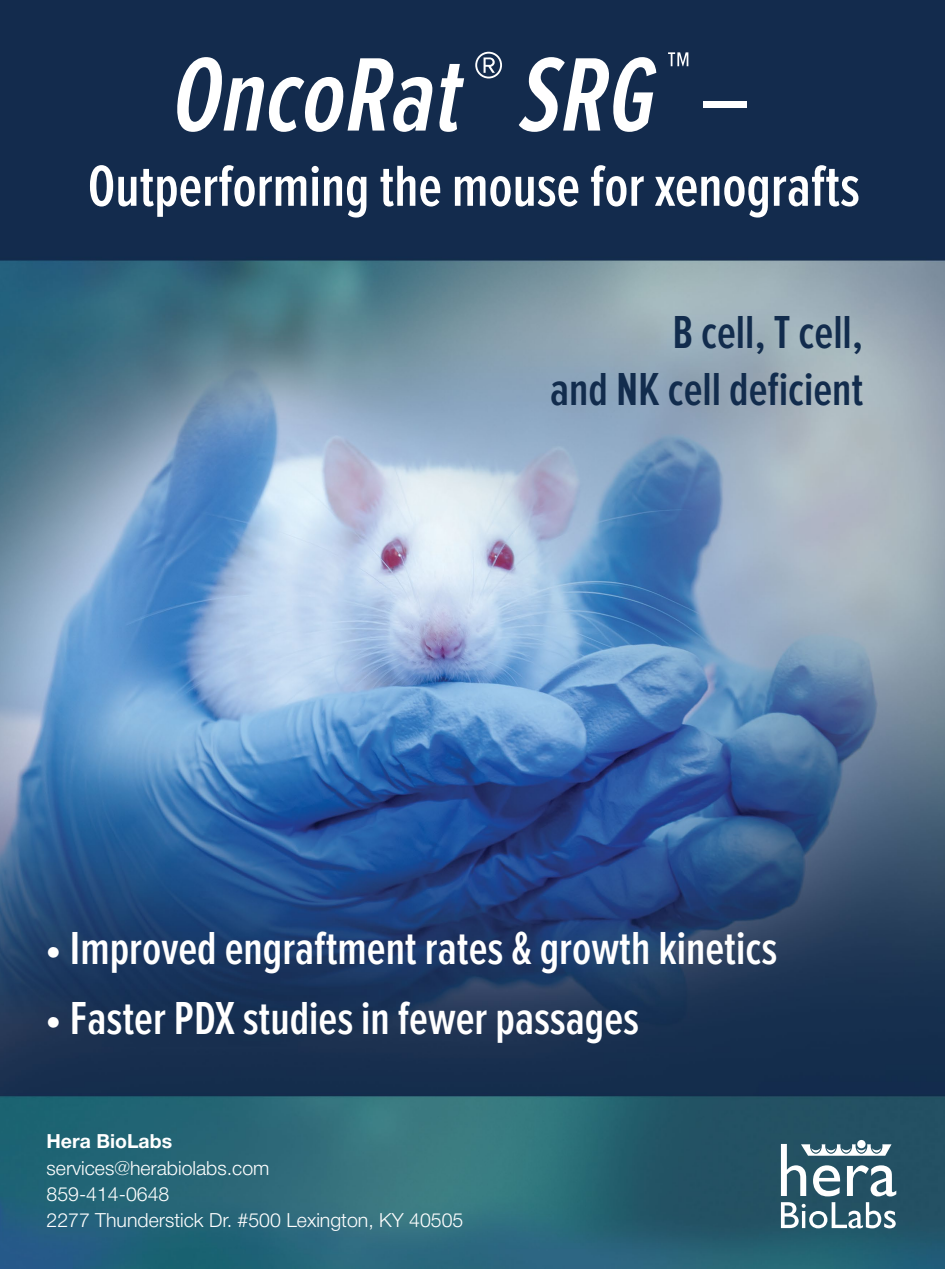
<style>
.page{position:relative;width:945px;height:1269px;background:#fff}
.page>*{position:absolute;margin:0;border:0;box-sizing:border-box;transform-origin:0 0}
.t1{font:600 60px "Proxima Nova Ex Cn";color:#fff}
.t2{font:600 48px "Proxima Nova Ex Cn";color:#fff}
.t3{font:600 48px/57px "Proxima Nova Ex Cn";color:#122c4d;text-align:right}
.t4{font:300 19.5px/26.2px "Helvetica Neue Cyr";color:#fff}
.t5{font:700 19.5px "Helvetica Neue Cyr";color:#fff}
</style>
<div class="page">
<img style="left:0;top:0;width:945px;height:1269px">
<svg style="left:175px;top:57px;width:289px;height:75px"></svg>
<svg style="left:475px;top:52px;width:27px;height:27px"></svg>
<svg style="left:519px;top:57px;width:137px;height:75px"></svg>
<svg style="left:668px;top:52px;width:20px;height:14px"></svg>
<div style="left:703px;top:101px;width:44px;height:7px;background:#fff"></div>
<div style="left:857px;top:1140px;width:9px;height:8px;background:#fff;border-radius:50%"></div>
<svg style="left:781px;top:1144px;width:115px;height:84px"></svg>
<h1 class="t1" style="left:88px;top:153px;width:774px">Outperforming the mouse for xenografts</h1>
<h2 class="t3" style="left:550px;top:305px;width:315px">B cell, T cell,<br>and NK cell deficient</h2>
<h2 class="t2" style="left:45px;top:921px;width:734px">• Improved engraftment rates &amp; growth kinetics</h2>
<h2 class="t2" style="left:45px;top:992px;width:596px">• Faster PDX studies in fewer passages</h2>
<p class="t5" style="left:47px;top:1131px;width:127px">Hera BioLabs</p>
<p class="t4" style="left:47px;top:1155px;width:418px">services@herabiolabs.com<br>859-414-0648<br>2277 Thunderstick Dr. #500 Lexington, KY 40505</p>
</div>
